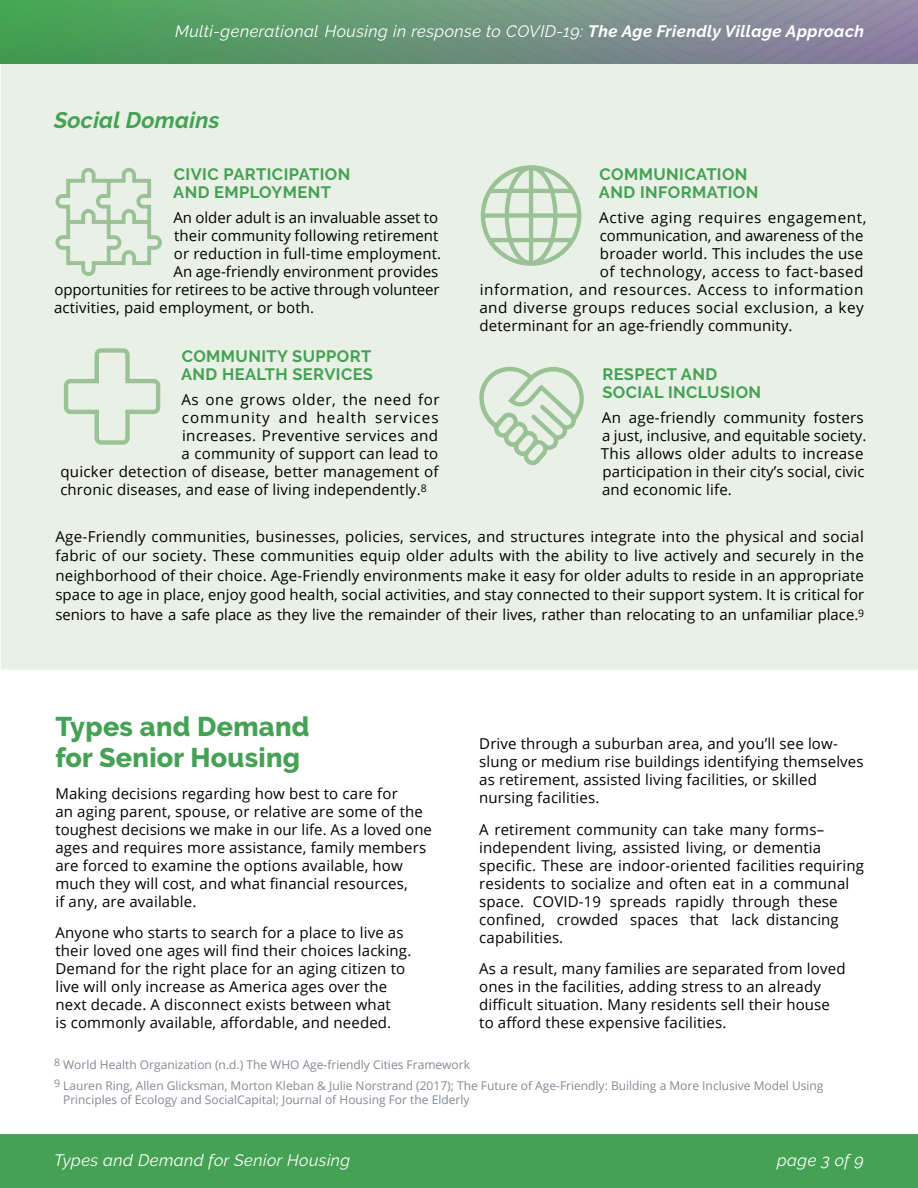
<style>
.page{position:relative;width:918px;height:1188px;background:#fff}
.page>*{position:absolute;margin:0;border:0;box-sizing:border-box;transform-origin:0 0}
.t1{font:800 27px/31.5px "Raleway";letter-spacing:.01em;color:#45a154}
.t2{font:italic 700 22.5px "Raleway";letter-spacing:.01em;color:#45a154}
.t3{font:700 16.5px/18px "Raleway";letter-spacing:.025em;color:#45a154}
.t4{font:italic 16.5px "Raleway";letter-spacing:.025em;color:#fff}
.t5{font:15px/18px "Open Sans";letter-spacing:.01em;color:#000}
.t6{font:15px "Open Sans";letter-spacing:.03em;color:#000}
.t7{font:15px "Open Sans";letter-spacing:.035em;color:#000}
.t8{font:15px "Open Sans";letter-spacing:.04em;color:#000}
.t9{font:15px "Open Sans";letter-spacing:.065em;color:#000}
.t10{font:12px/21.1px "Open Sans";color:#858894}
.s1{font-weight:700}
</style>
<div class="page">
<img style="left:0;top:0;width:918px;height:64px">
<div style="left:0;top:1135px;width:918px;height:53px;background:#45a154"></div>
<div style="left:1px;top:64px;width:917px;height:606px;background:#e9f0e6"></div>
<img style="left:1px;top:61px;width:917px;height:3px">
<svg style="left:55px;top:168px;width:107px;height:108px;background:#d6e5d3"></svg>
<svg style="left:478px;top:367px;width:107px;height:98px;background:#d4e4d1"></svg>
<svg style="left:64px;top:348px;width:96px;height:97px;background:#dbe8d8"></svg>
<svg style="left:481px;top:165px;width:100px;height:101px;background:#cde0ca"></svg>
<p class="t4" style="left:175px;top:22px;width:690px">Multi-generational Housing in response to COVID-19: <span class="s1">The Age Friendly Village Approach</span></p>
<h2 class="t2" style="left:54px;top:107px;width:167px">Social Domains</h2>
<p class="t3" style="left:173px;top:166px;width:179px">CIVIC PARTICIPATION<br>AND EMPLOYMENT</p>
<p class="t5" style="left:173px;top:208px;width:266px">An older adult is an invaluable asset to</p>
<p class="t5" style="left:174px;top:226px;width:266px">their community following retirement</p>
<p class="t5" style="left:174px;top:244px;width:269px">or reduction in full-time employment.</p>
<p class="t5" style="left:173px;top:262px;width:266px">An age-friendly environment provides</p>
<p class="t5" style="left:54px;top:280px;width:387px">opportunities for retirees to be active through volunteer</p>
<p class="t5" style="left:54px;top:298px;width:262px">activities, paid employment, or both.</p>
<p class="t3" style="left:181px;top:347px;width:194px">COMMUNITY SUPPORT<br>AND HEALTH SERVICES</p>
<p class="t8" style="left:181px;top:389px;width:260px">As one grows older, the need for</p>
<p class="t9" style="left:182px;top:407px;width:258px">community and health services</p>
<p class="t5" style="left:182px;top:426px;width:258px">increases. Preventive services and</p>
<p class="t5" style="left:182px;top:444px;width:258px">a community of support can lead to</p>
<p class="t5" style="left:60px;top:462px;width:380px">quicker detection of disease, better management of</p>
<p class="t5" style="left:60px;top:480px;width:368px">chronic diseases, and ease of living independently.<sup>8</sup></p>
<p class="t3" style="left:599px;top:166px;width:161px">COMMUNICATION<br>AND INFORMATION</p>
<p class="t7" style="left:599px;top:207px;width:269px">Active aging requires engagement,</p>
<p class="t5" style="left:600px;top:226px;width:265px">communication, and awareness of the</p>
<p class="t5" style="left:600px;top:244px;width:265px">broader world. This includes the use</p>
<p class="t5" style="left:600px;top:262px;width:265px">of technology, access to fact-based</p>
<p class="t6" style="left:480px;top:279px;width:385px">information, and resources. Access to information</p>
<p class="t6" style="left:479px;top:297px;width:386px">and diverse groups reduces social exclusion, a key</p>
<p class="t5" style="left:480px;top:316px;width:314px">determinant for an age-friendly community.</p>
<p class="t3" style="left:602px;top:365px;width:160px">RESPECT AND<br>SOCIAL INCLUSION</p>
<p class="t5" style="left:601px;top:408px;width:267px">An age-friendly community fosters a just, inclusive, and equitable society.<br>This allows older adults to increase participation in their city’s social, civic and economic life.</p>
<p class="t5" style="left:55px;top:526px;width:810px;line-height:19.5px;text-align:justify">Age-Friendly communities, businesses, policies, services, and structures integrate into the physical and social fabric of our society. These communities equip older adults with the ability to live actively and securely in the neighborhood of their choice. Age-Friendly environments make it easy for older adults to reside in an appropriate space to age in place, enjoy good health, social activities, and stay connected to their support system. It is critical for seniors to have a safe place as they live the remainder of their lives, rather than relocating to an unfamiliar place.<sup>9</sup></p>
<h1 class="t1" style="left:55px;top:711px;width:256px">Types and Demand for Senior Housing</h1>
<p class="t5" style="left:55px;top:784px;width:378px">Making decisions regarding how best to care for<br>an aging parent, spouse, or relative are some of the toughest decisions we make in our life. As a loved one ages and requires more assistance, family members are forced to examine the options available, how much they will cost, and what financial resources,<br>if any, are available.</p>
<p class="t5" style="left:55px;top:924px;width:357px">Anyone who starts to search for a place to live as their loved one ages will find their choices lacking.<br>Demand for the right place for an aging citizen to live will only increase as America ages over the next decade. A disconnect exists between what<br>is commonly available, affordable, and needed.</p>
<p class="t5" style="left:479px;top:735px;width:386px">Drive through a suburban area, and you’ll see low&shy;slung or medium rise buildings identifying themselves as retirement, assisted living facilities, or skilled nursing facilities.</p>
<p class="t5" style="left:479px;top:820px;width:386px">A retirement community can take many forms– independent living, assisted living, or dementia specific. These are indoor-oriented facilities requiring residents to socialize and often eat in a communal space. COVID-19 spreads rapidly through these confined, crowded spaces that lack distancing capabilities.</p>
<p class="t5" style="left:479px;top:960px;width:368px">As a result, many families are separated from loved ones in the facilities, adding stress to an already difficult situation. Many residents sell their house to afford these expensive facilities.</p>
<p class="t10" style="left:54px;top:1054px;width:771px"><sup>8</sup> World Health Organization (n.d.) The WHO Age-friendly Cities Framework<br><sup>9</sup> Lauren Ring, Allen Glicksman, Morton Kleban &amp; Julie Norstrand (2017); The Future of Age-Friendly: Building a More Inclusive Model Using</p>
<p class="t10" style="left:63px;top:1089px;width:408px">Principles of Ecology and SocialCapital; Journal of Housing For the Elderly</p>
<p class="t4" style="left:54px;top:1150px;width:298px">Types and Demand for Senior Housing</p>
<p class="t4" style="left:777px;top:1150px;width:88px">page 3 of 9</p>
</div>
